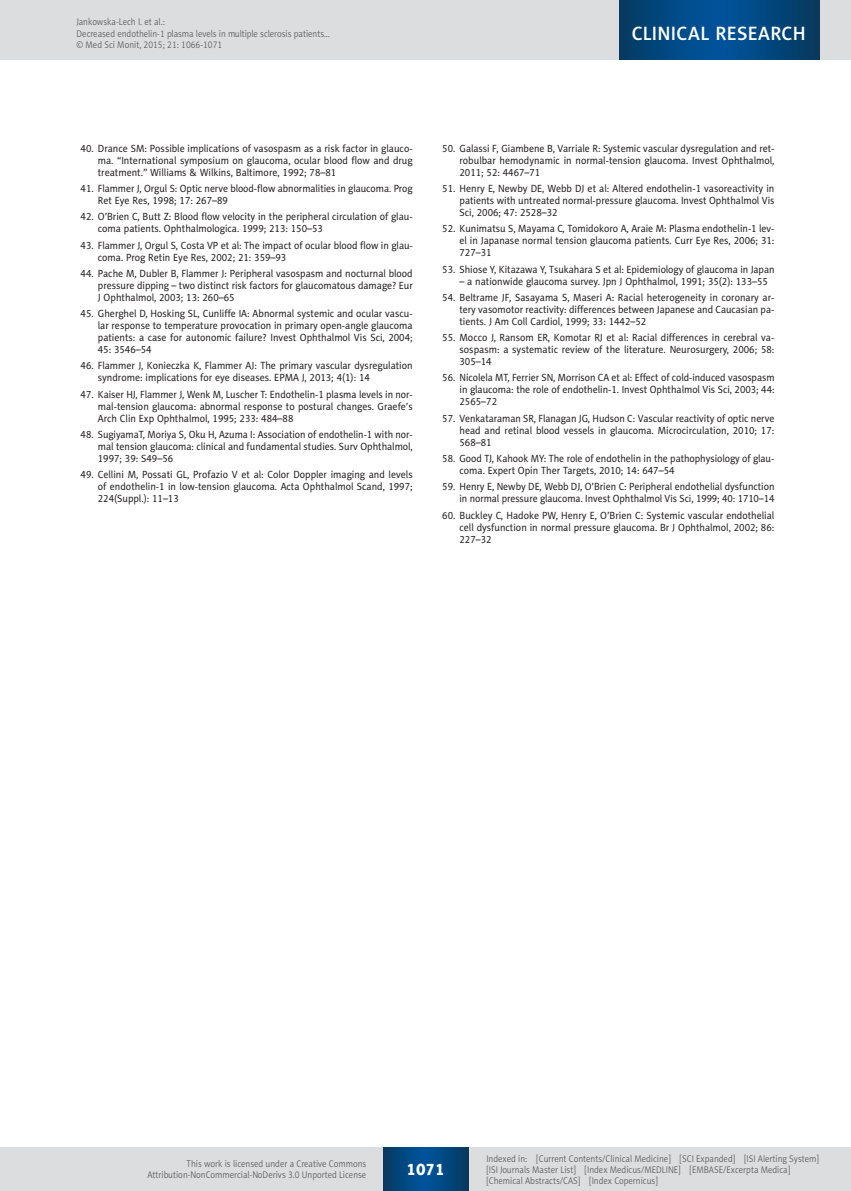
<style>
.page{position:relative;width:851px;height:1191px;background:#fff}
.page>*{position:absolute;margin:0;border:0;box-sizing:border-box;transform-origin:0 0}
.t1{font:19.5px "Naomi Sans EFN Medium";letter-spacing:.015em;color:#fff}
.t2{font:16.5px "Naomi Sans EFN Heavy";color:#fff}
.MSM_Referencje_punkt{font:10.5px/12px "Naomi Sans EFN";color:#231f20;text-align:justify;scale:.95 1}
.MSM_Referencje_punkt-2{font:10.5px/12px "Naomi Sans EFN";color:#231f20;text-align:justify;scale:.94 1}
.t3{font:9.75px/11.2px "Naomi Sans EFN Light";color:#57585a;scale:.9 1}
</style>
<div class="page">
<div style="left:0;top:1148px;width:850px;height:43px;background:#dcdddf"></div>
<svg style="left:383px;top:1147px;width:85px;height:43px;background:#02477e"></svg>
<div style="left:0;top:0;width:850px;height:60px;background:#dcdddf"></div>
<svg style="left:619px;top:0;width:200px;height:60px;background:#02477e"></svg>
<p class="t3" style="left:77px;top:16px;width:283px">Jankowska-Lech I. et al.:<br>Decreased endothelin-1 plasma levels in multiple sclerosis patients… © Med Sci Monit, 2015; 21: 1066-1071</p>
<h1 class="t1" style="left:631px;top:22px;width:175px">CLINICAL RESEARCH</h1>
<p class="MSM_Referencje_punkt" style="left:98px;top:142px;width:333px;text-indent:-17px">40. Drance SM: Possible implications of vasospasm as a risk factor in glauco&shy;ma. “International symposium on glaucoma, ocular blood flow and drug treatment.” Williams &amp; Wilkins, Baltimore, 1992; 78–81</p>
<p class="MSM_Referencje_punkt-2" style="left:98px;top:183px;width:336px;text-indent:-17px">41. Flammer J, Orgul S: Optic nerve blood-flow abnormalities in glaucoma. Prog<br>Ret Eye Res, 1998; 17: 267–89</p>
<p class="MSM_Referencje_punkt" style="left:98px;top:211px;width:333px;text-indent:-17px">42. O’Brien C, Butt Z: Blood flow velocity in the peripheral circulation of glau&shy;coma patients. Ophthalmologica. 1999; 213: 150–53</p>
<p class="MSM_Referencje_punkt" style="left:98px;top:239px;width:333px;text-indent:-17px">43. Flammer J, Orgul S, Costa VP et al: The impact of ocular blood flow in glau&shy;coma. Prog Retin Eye Res, 2002; 21: 359–93</p>
<p class="MSM_Referencje_punkt" style="left:98px;top:267px;width:333px;text-indent:-17px">44. Pache M, Dubler B, Flammer J: Peripheral vasospasm and nocturnal blood pressure dipping – two distinct risk factors for glaucomatous damage? Eur J Ophthalmol, 2003; 13: 260–65</p>
<p class="MSM_Referencje_punkt" style="left:98px;top:308px;width:333px;text-indent:-17px">45. Gherghel D, Hosking SL, Cunliffe IA: Abnormal systemic and ocular vascu&shy;lar response to temperature provocation in primary open-angle glaucoma patients: a case for autonomic failure? Invest Ophthalmol Vis Sci, 2004; 45: 3546–54</p>
<p class="MSM_Referencje_punkt" style="left:98px;top:360px;width:333px;text-indent:-17px">46. Flammer J, Konieczka K, Flammer AJ: The primary vascular dysregulation syndrome: implications for eye diseases. EPMA J, 2013; 4(1): 14</p>
<p class="MSM_Referencje_punkt-2" style="left:98px;top:388px;width:336px;text-indent:-17px">47. Kaiser HJ, Flammer J, Wenk M, Luscher T: Endothelin-1 plasma levels in nor&shy;mal-tension glaucoma: abnormal response to postural changes. Graefe’s Arch Clin Exp Ophthalmol, 1995; 233: 484–88</p>
<p class="MSM_Referencje_punkt-2" style="left:98px;top:428px;width:336px;text-indent:-17px">48. SugiyamaT, Moriya S, Oku H, Azuma I: Association of endothelin-1 with nor&shy;mal tension glaucoma: clinical and fundamental studies. Surv Ophthalmol, 1997; 39: S49–56</p>
<p class="MSM_Referencje_punkt" style="left:98px;top:469px;width:333px;text-indent:-17px">49. Cellini M, Possati GL, Profazio V et al: Color Doppler imaging and levels of endothelin-1 in low-tension glaucoma. Acta Ophthalmol Scand, 1997; 224(Suppl.): 11–13</p>
<p class="MSM_Referencje_punkt-2" style="left:459px;top:142px;width:336px;text-indent:-17px">50. Galassi F, Giambene B, Varriale R: Systemic vascular dysregulation and ret&shy;robulbar hemodynamic in normal-tension glaucoma. Invest Ophthalmol, 2011; 52: 4467–71</p>
<p class="MSM_Referencje_punkt" style="left:459px;top:183px;width:333px;text-indent:-17px">51. Henry E, Newby DE, Webb DJ et al: Altered endothelin-1 vasoreactivity in patients with untreated normal-pressure glaucoma. Invest Ophthalmol Vis Sci, 2006; 47: 2528–32</p>
<p class="MSM_Referencje_punkt" style="left:459px;top:223px;width:333px;text-indent:-17px">52. Kunimatsu S, Mayama C, Tomidokoro A, Araie M: Plasma endothelin-1 lev&shy;el in Japanase normal tension glaucoma patients. Curr Eye Res, 2006; 31:<br>727–31</p>
<p class="MSM_Referencje_punkt-2" style="left:442px;top:263px;width:355px">53. Shiose Y, Kitazawa Y, Tsukahara S et al: Epidemiology of glaucoma in Japan</p>
<p class="MSM_Referencje_punkt" style="left:459px;top:275px;width:326px">– a nationwide glaucoma survey. Jpn J Ophthalmol, 1991; 35(2): 133–55</p>
<p class="MSM_Referencje_punkt" style="left:459px;top:291px;width:333px;text-indent:-17px">54. Beltrame JF, Sasayama S, Maseri A: Racial heterogeneity in coronary ar&shy;tery vasomotor reactivity: differences between Japanese and Caucasian pa&shy;tients. J Am Coll Cardiol, 1999; 33: 1442–52</p>
<p class="MSM_Referencje_punkt" style="left:459px;top:332px;width:333px;text-indent:-17px">55. Mocco J, Ransom ER, Komotar RJ et al: Racial differences in cerebral va&shy;sospasm: a systematic review of the literature. Neurosurgery, 2006; 58:<br>305–14</p>
<p class="MSM_Referencje_punkt-2" style="left:459px;top:372px;width:336px;text-indent:-17px">56. Nicolela MT, Ferrier SN, Morrison CA et al: Effect of cold-induced vasospasm in glaucoma: the role of endothelin-1. Invest Ophthalmol Vis Sci, 2003; 44:<br>2565–72</p>
<p class="MSM_Referencje_punkt-2" style="left:459px;top:412px;width:336px;text-indent:-17px">57. Venkataraman SR, Flanagan JG, Hudson C: Vascular reactivity of optic nerve head and retinal blood vessels in glaucoma. Microcirculation, 2010; 17:<br>568–81</p>
<p class="MSM_Referencje_punkt-2" style="left:459px;top:452px;width:336px;text-indent:-17px">58. Good TJ, Kahook MY: The role of endothelin in the pathophysiology of glau&shy;coma. Expert Opin Ther Targets, 2010; 14: 647–54</p>
<p class="MSM_Referencje_punkt-2" style="left:442px;top:481px;width:355px;text-align:right">59. Henry E, Newby DE, Webb DJ, O’Brien C: Peripheral endothelial dysfunction in normal pressure glaucoma. Invest Ophthalmol Vis Sci, 1999; 40: 1710–14</p>
<p class="MSM_Referencje_punkt" style="left:459px;top:509px;width:333px;text-indent:-17px">60. Buckley C, Hadoke PW, Henry E, O’Brien C: Systemic vascular endothelial cell dysfunction in normal pressure glaucoma. Br J Ophthalmol, 2002; 86:<br>227–32</p>
<p class="t3" style="left:147px;top:1158px;width:245px;text-align:right">This work is licensed under a Creative Commons<br>Attribution-NonCommercial-NoDerivs 3.0 Unported License</p>
<h2 class="t2" style="left:406px;top:1159px;width:40px">1071</h2>
<p class="t3" style="left:486px;top:1152px;width:371px">Indexed in: [Current Contents/Clinical Medicine] [SCI Expanded] [ISI Alerting System] [ISI Journals Master List] [Index Medicus/MEDLINE] [EMBASE/Excerpta Medica] [Chemical Abstracts/CAS] [Index Copernicus]</p>
</div>
